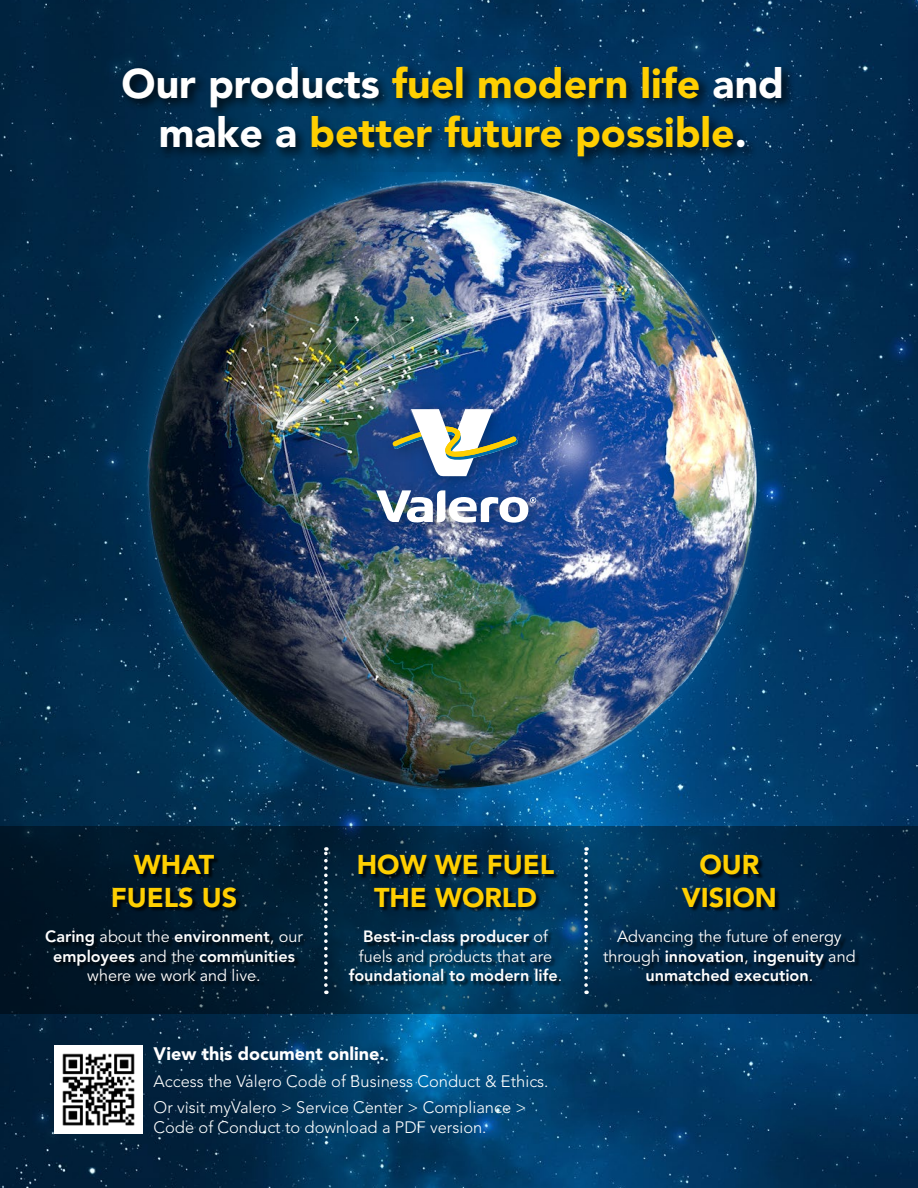
<style>
.page{position:relative;width:918px;height:1188px;background:#fff}
.page>*{position:absolute;margin:0;border:0;box-sizing:border-box;transform-origin:0 0}
.t1{font:900 41.1px/49.2px "Avenir LT Std";color:#ffcf01;text-align:center}
.t2{font:900 27px/32.4px "Avenir LT Std";color:#ffcf01;text-align:center}
.Subhead{font:900 18px "Avenir LT Std";color:#fff}
.Main_Text{font:300 16.5px/19.8px "Avenir LT Std";color:#fff}
.t3{font:800 16.2px/19.5px "Avenir LT Std";color:#fff;text-align:center}
.t4{font:16.2px/19.5px "Avenir LT Std";color:#fff;text-align:center}
.s1{color:#fff}
.s2{font-weight:400}
.s3{font-weight:800}
</style>
<div class="page">
<img style="left:0;top:0;width:918px;height:1188px">
<img style="left:67px;top:173px;width:769px;height:624px">
<svg style="left:0;top:826px;width:918px;height:188px;background:#012540"></svg>
<div style="left:47px;top:856px;width:261px;height:130px;background:#000;opacity:.75"></div>
<div style="left:350px;top:856px;width:216px;height:131px;background:#000;opacity:.75"></div>
<div style="left:604px;top:856px;width:256px;height:131px;background:#000;opacity:.75"></div>
<svg style="left:324px;top:847px;width:4px;height:138px"></svg>
<svg style="left:584px;top:847px;width:4px;height:138px"></svg>
<div style="left:366px;top:398px;width:186px;height:142px;background:#000;opacity:.3"></div>
<img style="left:376px;top:490px;width:160px;height:33px">
<svg style="left:393px;top:409px;width:125px;height:67px"></svg>
<div style="left:119px;top:63px;width:676px;height:107px;background:#000;opacity:.75"></div>
<img style="left:54px;top:1046px;width:88px;height:88px">
<p class="t1" style="left:122px;top:59px;width:664px"><span class="s1">Our products</span> fuel modern life <span class="s1">and make a</span> better future possible<span class="s1">.</span></p>
<p class="t2" style="left:111px;top:849px;width:128px">WHAT<br>FUELS US</p>
<p class="t3" style="left:45px;top:927px;width:259px">Caring <span class="s2">about the</span> environment<span class="s2">, our </span>employees <span class="s2">and the</span> communities <span class="s2">where we work and live.</span></p>
<p class="t2" style="left:357px;top:849px;width:199px">HOW WE FUEL<br>THE WORLD</p>
<p class="t3" style="left:349px;top:927px;width:215px">Best-in-class producer <span class="s2">of fuels and products that are </span>foundational to modern life<span class="s2">.</span></p>
<p class="Subhead" style="left:154px;top:1043px;width:233px">View this document online.</p>
<p class="Main_Text" style="left:154px;top:1071px;width:397px">Access the Valero Code of Business Conduct &amp; Ethics.</p>
<p class="Main_Text" style="left:154px;top:1098px;width:374px">Or visit myValero &gt; Service Center &gt; Compliance &gt;<br>Code of Conduct to download a PDF version.</p>
<p class="t2" style="left:682px;top:849px;width:96px">OUR<br>VISION</p>
<p class="t4" style="left:603px;top:928px;width:254px">Advancing the future of energy through <span class="s3">innovation</span>, <span class="s3">ingenuity</span> and <span class="s3">unmatched execution</span>.</p>
</div>
